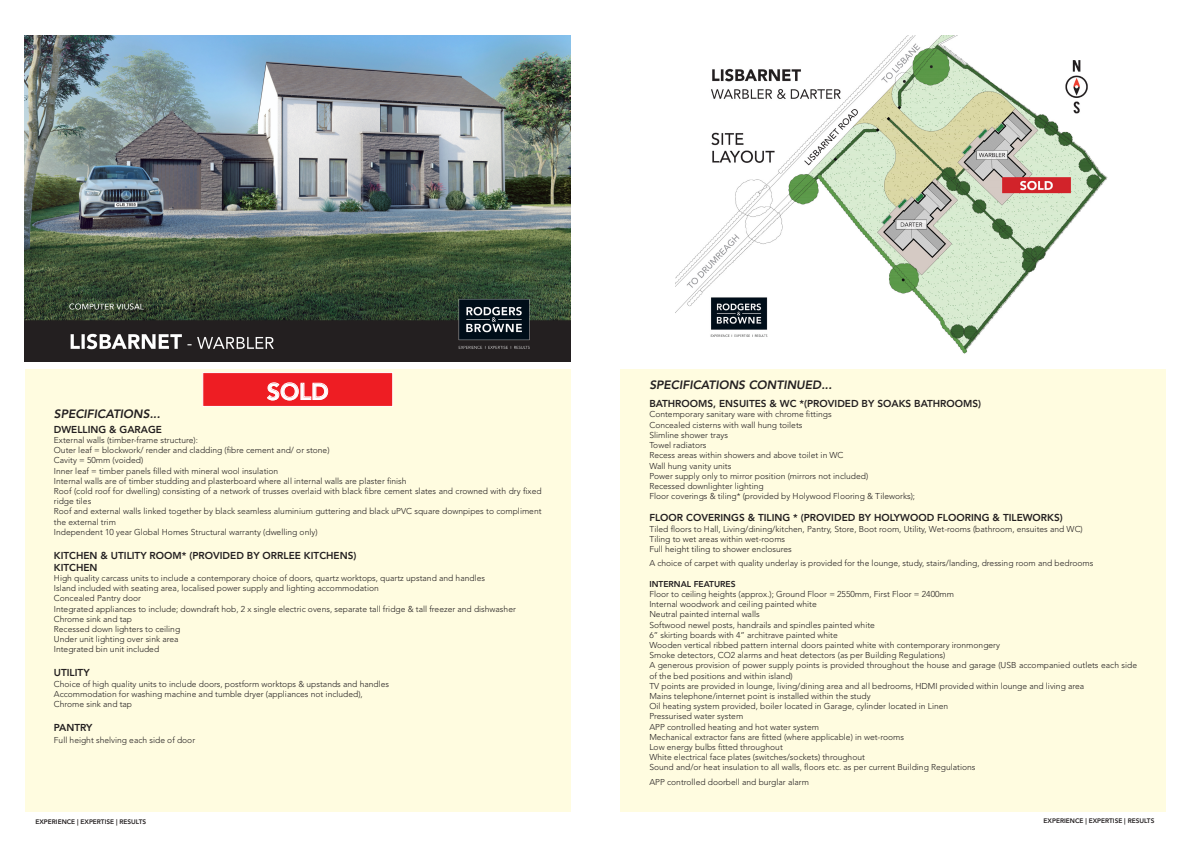
<style>
.page{position:relative;width:1191px;height:842px;background:#fff}
.page>*{position:absolute;margin:0;border:0;box-sizing:border-box;transform-origin:0 0}
.t1{font:800 23px "Avenir LT Std";color:#fff}
.Main_Title{font:italic 800 12px "Avenir LT Std";color:#231f20}
.t2{font:800 10px "Avenir LT Std";color:#231f20}
.t3{font:300 8.5px/10.2px "Avenir LT Std";color:#231f20}
.t4{font:800 8.5px "Avenir LT Std";color:#231f20}
.Facts_Table_Text{font:800 6.5px "Avenir LT Std";color:#231f20}
</style>
<div class="page">
<img style="left:25px;top:35px;width:545px;height:327px">
<div style="left:25px;top:369px;width:545px;height:443px;background:#fffce0"></div>
<img style="left:675px;top:35px;width:433px;height:319px">
<div style="left:620px;top:369px;width:546px;height:443px;background:#fffce0"></div>
<div style="left:202px;top:372px;width:191px;height:35px;background:#ee1d23;border:1px solid #fff"></div>
<svg style="left:267px;top:382px;width:61px;height:18px"></svg>
<p class="Main_Title" style="left:54px;top:407px;width:108px">SPECIFICATIONS...</p>
<p class="t1" style="left:267px;top:378px;width:63px">SOLD</p>
<p class="t2" style="left:54px;top:423px;width:110px">DWELLING &amp; GARAGE</p>
<p class="t3" style="left:54px;top:435px;width:146px">External walls (timber-frame structure):</p>
<p class="t3" style="left:54px;top:445px;width:277px">Outer leaf = blockwork/ render and cladding (fibre cement and/ or stone)</p>
<p class="t3" style="left:54px;top:455px;width:91px">Cavity = 50mm (voided)</p>
<p class="t3" style="left:54px;top:466px;width:226px">Inner leaf = timber panels filled with mineral wool insulation</p>
<p class="t3" style="left:54px;top:476px;width:354px">Internal walls are of timber studding and plasterboard where all internal walls are plaster finish</p>
<p class="t3" style="left:54px;top:486px;width:489px">Roof (cold roof for dwelling) consisting of a network of trusses overlaid with black fibre cement slates and crowned with dry fixed ridge tiles</p>
<p class="t3" style="left:54px;top:506px;width:489px">Roof and external walls linked together by black seamless aluminium guttering and black uPVC square downpipes to compliment the external trim</p>
<p class="t3" style="left:54px;top:527px;width:265px">Independent 10 year Global Homes Structural warranty (dwelling only)</p>
<p class="t2" style="left:54px;top:549px;width:304px">KITCHEN &amp; UTILITY ROOM* (PROVIDED BY ORRLEE KITCHENS)</p>
<p class="t2" style="left:54px;top:561px;width:45px">KITCHEN</p>
<p class="t3" style="left:54px;top:573px;width:433px">High quality carcass units to include a contemporary choice of doors, quartz worktops, quartz upstand and handles</p>
<p class="t3" style="left:54px;top:583px;width:326px">Island included with seating area, localised power supply and lighting accommodation</p>
<p class="t3" style="left:54px;top:593px;width:89px">Concealed Pantry door</p>
<p class="t3" style="left:54px;top:604px;width:463px">Integrated appliances to include; downdraft hob, 2 x single electric ovens, separate tall fridge &amp; tall freezer and dishwasher</p>
<p class="t3" style="left:54px;top:614px;width:80px">Chrome sink and tap</p>
<p class="t3" style="left:54px;top:624px;width:128px">Recessed down lighters to ceiling</p>
<p class="t3" style="left:54px;top:634px;width:126px">Under unit lighting over sink area</p>
<p class="t3" style="left:54px;top:644px;width:107px">Integrated bin unit included</p>
<p class="t2" style="left:54px;top:667px;width:37px">UTILITY</p>
<p class="t3" style="left:54px;top:679px;width:337px">Choice of high quality units to include doors, postform worktops &amp; upstands and handles</p>
<p class="t3" style="left:54px;top:689px;width:310px">Accommodation for washing machine and tumble dryer (appliances not included),</p>
<p class="t3" style="left:54px;top:699px;width:80px">Chrome sink and tap</p>
<p class="t2" style="left:54px;top:722px;width:40px">PANTRY</p>
<p class="t3" style="left:54px;top:735px;width:143px">Full height shelving each side of door</p>
<p class="Main_Title" style="left:649px;top:378px;width:184px">SPECIFICATIONS CONTINUED...</p>
<p class="t2" style="left:649px;top:398px;width:333px">BATHROOMS, ENSUITES &amp; WC *(PROVIDED BY SOAKS BATHROOMS)</p>
<p class="t3" style="left:649px;top:409px;width:184px">Contemporary sanitary ware with chrome fittings</p>
<p class="t3" style="left:649px;top:420px;width:155px">Concealed cisterns with wall hung toilets</p>
<p class="t3" style="left:649px;top:430px;width:80px">Slimline shower trays</p>
<p class="t3" style="left:649px;top:440px;width:59px">Towel radiators</p>
<p class="t3" style="left:649px;top:450px;width:196px">Recess areas within showers and above toilet in WC</p>
<p class="t3" style="left:649px;top:460px;width:84px">Wall hung vanity units</p>
<p class="t3" style="left:649px;top:471px;width:220px">Power supply only to mirror position (mirrors not included)</p>
<p class="t3" style="left:649px;top:481px;width:116px">Recessed downlighter lighting</p>
<p class="t3" style="left:649px;top:491px;width:267px">Floor coverings &amp; tiling* (provided by Holywood Flooring &amp; Tileworks);</p>
<p class="t2" style="left:649px;top:512px;width:415px">FLOOR COVERINGS &amp; TILING * (PROVIDED BY HOLYWOOD FLOORING &amp; TILEWORKS)</p>
<p class="t3" style="left:649px;top:523px;width:435px">Tiled floors to Hall, Living/dining/kitchen, Pantry, Store, Boot room, Utility, Wet-rooms (bathroom, ensuites and WC)</p>
<p class="t3" style="left:649px;top:534px;width:137px">Tiling to wet areas within wet-rooms</p>
<p class="t3" style="left:649px;top:544px;width:144px">Full height tiling to shower enclosures</p>
<p class="t3" style="left:649px;top:558px;width:445px">A choice of carpet with quality underlay is provided for the lounge, study, stairs/landing, dressing room and bedrooms</p>
<p class="t4" style="left:649px;top:579px;width:88px">INTERNAL FEATURES</p>
<p class="t3" style="left:649px;top:589px;width:306px">Floor to ceiling heights (approx.); Ground Floor = 2550mm, First Floor = 2400mm</p>
<p class="t3" style="left:649px;top:599px;width:169px">Internal woodwork and ceiling painted white</p>
<p class="t3" style="left:649px;top:609px;width:112px">Neutral painted internal walls</p>
<p class="t3" style="left:649px;top:619px;width:227px">Softwood newel posts, handrails and spindles painted white</p>
<p class="t3" style="left:649px;top:630px;width:190px">6” skirting boards with 4” architrave painted white</p>
<p class="t3" style="left:649px;top:640px;width:352px">Wooden vertical ribbed pattern internal doors painted white with contemporary ironmongery</p>
<p class="t3" style="left:649px;top:650px;width:297px">Smoke detectors, CO2 alarms and heat detectors (as per Building Regulations)</p>
<p class="t3" style="left:649px;top:660px;width:489px">A generous provision of power supply points is provided throughout the house and garage (USB accompanied outlets each side of the bed positions and within island)</p>
<p class="t3" style="left:649px;top:681px;width:436px">TV points are provided in lounge, living/dining area and all bedrooms, HDMI provided within lounge and living area</p>
<p class="t3" style="left:649px;top:691px;width:223px">Mains telephone/internet point is installed within the study</p>
<p class="t3" style="left:649px;top:701px;width:300px">Oil heating system provided, boiler located in Garage, cylinder located in Linen</p>
<p class="t3" style="left:649px;top:711px;width:95px">Pressurised water system</p>
<p class="t3" style="left:649px;top:721px;width:171px">APP controlled heating and hot water system</p>
<p class="t3" style="left:649px;top:732px;width:256px">Mechanical extractor fans are fitted (where applicable) in wet-rooms</p>
<p class="t3" style="left:649px;top:742px;width:135px">Low energy bulbs fitted throughout</p>
<p class="t3" style="left:649px;top:752px;width:217px">White electrical face plates (switches/sockets) throughout</p>
<p class="t3" style="left:649px;top:762px;width:328px">Sound and/or heat insulation to all walls, floors etc. as per current Building Regulations</p>
<p class="t3" style="left:649px;top:777px;width:161px">APP controlled doorbell and burglar alarm</p>
<p class="Facts_Table_Text" style="left:35px;top:818px;width:112px">EXPERIENCE | EXPERTISE | RESULTS</p>
<p class="Facts_Table_Text" style="left:1043px;top:817px;width:112px">EXPERIENCE | EXPERTISE | RESULTS</p>
</div>
